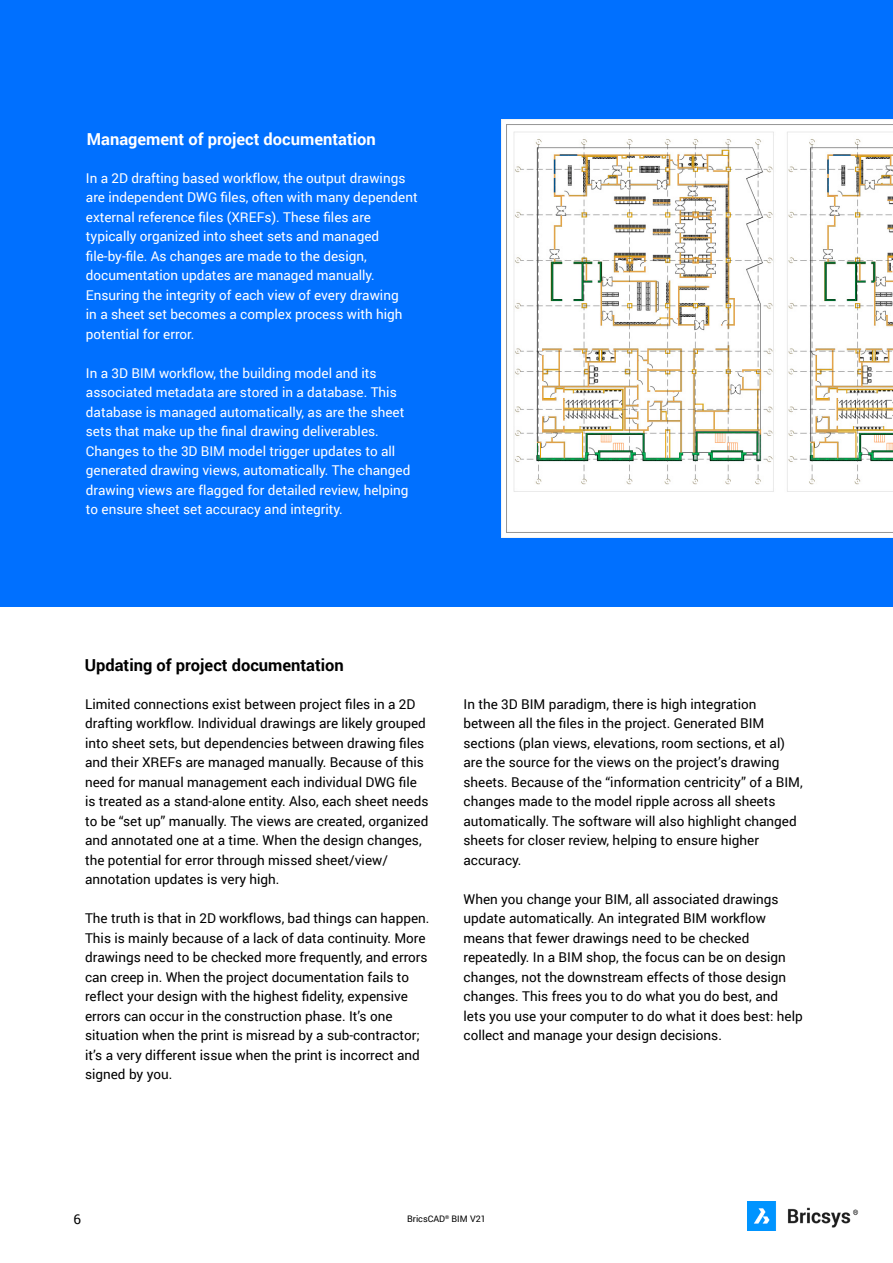
<style>
.page{position:relative;width:893px;height:1263px;background:#fff}
.page>*{position:absolute;margin:0;border:0;box-sizing:border-box;transform-origin:0 0}
.t1{font:700 16.5px "Roboto";color:#fff}
.t2{font:700 16.5px "Roboto";color:#000}
.t3{font:13.5px/19.5px "Roboto";color:#000}
.t4{font:13.5px/19.5px "Roboto";color:#fff}
.t5{font:9px "Roboto";color:#000}
</style>
<div class="page">
<img style="left:747px;top:1202px;width:112px;height:29px">
<div style="left:0;top:0;width:893px;height:607px;background:#0070ff"></div>
<img style="left:502px;top:119px;width:391px;height:418px">
<p class="t1" style="left:87px;top:127px;width:291px">Management of project documentation</p>
<p class="t4" style="left:86px;top:168px;width:333px">In a 2D drafting based workflow, the output drawings are independent DWG files, often with many dependent external reference files (XREFs). These files are typically organized into sheet sets and managed file-by-file. As changes are made to the design, documentation updates are managed manually.<br>Ensuring the integrity of each view of every drawing<br>in a sheet set becomes a complex process with high potential for error.</p>
<p class="t4" style="left:86px;top:363px;width:326px">In a 3D BIM workflow, the building model and its associated metadata are stored in a database. This database is managed automatically, as are the sheet sets that make up the final drawing deliverables.<br>Changes to the 3D BIM model trigger updates to all generated drawing views, automatically. The changed drawing views are flagged for detailed review, helping to ensure sheet set accuracy and integrity.</p>
<p class="t2" style="left:85px;top:654px;width:261px">Updating of project documentation</p>
<p class="t3" style="left:85px;top:694px;width:345px">Limited connections exist between project files in a 2D drafting workflow. Individual drawings are likely grouped into sheet sets, but dependencies between drawing files and their XREFs are managed manually. Because of this need for manual management each individual DWG file is treated as a stand-alone entity. Also, each sheet needs to be “set up” manually. The views are created, organized and annotated one at a time. When the design changes, the potential for error through missed sheet/view/ annotation updates is very high.</p>
<p class="t3" style="left:85px;top:908px;width:346px">The truth is that in 2D workflows, bad things can happen.<br>This is mainly because of a lack of data continuity. More drawings need to be checked more frequently, and errors can creep in. When the project documentation fails to reflect your design with the highest fidelity, expensive errors can occur in the construction phase. It’s one situation when the print is misread by a sub-contractor; it’s a very different issue when the print is incorrect and signed by you.</p>
<p class="t3" style="left:463px;top:694px;width:341px">In the 3D BIM paradigm, there is high integration between all the files in the project. Generated BIM sections (plan views, elevations, room sections, et al) are the source for the views on the project’s drawing sheets. Because of the “information centricity” of a BIM, changes made to the model ripple across all sheets automatically. The software will also highlight changed sheets for closer review, helping to ensure higher accuracy.</p>
<p class="t3" style="left:463px;top:889px;width:341px">When you change your BIM, all associated drawings update automatically. An integrated BIM workflow means that fewer drawings need to be checked repeatedly. In a BIM shop, the focus can be on design changes, not the downstream effects of those design changes. This frees you to do what you do best, and lets you use your computer to do what it does best: help collect and manage your design decisions.</p>
<p class="t3" style="left:73px;top:1209px;width:9px">6</p>
<p class="t5" style="left:407px;top:1213px;width:80px">BricsCAD<sup>®</sup> BIM V21</p>
</div>
